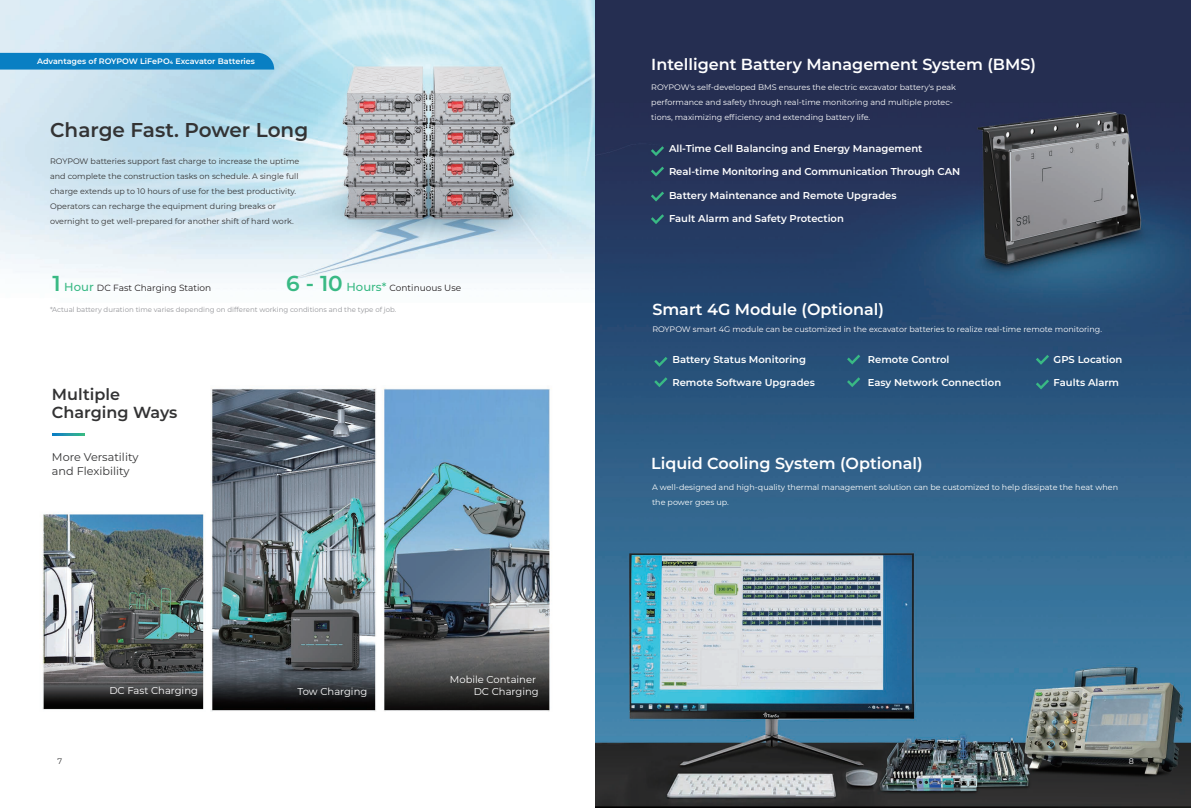
<style>
.page{position:relative;width:1191px;height:808px;background:#fff}
.page>*{position:absolute;margin:0;border:0;box-sizing:border-box;transform-origin:0 0}
.t1{font:600 20px "Montserrat";color:#333334}
.t2{font:600 16px "Montserrat";color:#fff}
.t3{font:600 16px/18.1px "Montserrat";color:#333334}
.t4{font:11.2px/14px "Montserrat";color:#333334}
.t5{font:600 10px "Montserrat";color:#fff}
.t6{font:10px "Montserrat";color:#fff}
.t7{font:9px "Montserrat";color:#231f20}
.t8{font:8px/15px "Montserrat";color:#fff}
.t9{font:8px/15px "Montserrat";color:#333334}
.t10{font:600 8px "Montserrat";color:#fff}
.t11{font:7px "Montserrat";color:#939498}
.s1{font-weight:600;font-size:21.6px;color:#39b984}
.s2{font-weight:500;font-size:11.6px;color:#39b984}
</style>
<div class="page">
<img style="left:0;top:0;width:1191px;height:808px">
<svg style="left:654px;top:357px;width:13px;height:10px"></svg>
<svg style="left:654px;top:377px;width:13px;height:10px"></svg>
<svg style="left:1035px;top:380px;width:14px;height:9px"></svg>
<svg style="left:847px;top:355px;width:13px;height:9px"></svg>
<svg style="left:847px;top:377px;width:13px;height:10px"></svg>
<svg style="left:1035px;top:355px;width:14px;height:10px"></svg>
<svg style="left:52px;top:433px;width:32px;height:2px"></svg>
<svg style="left:651px;top:146px;width:13px;height:10px"></svg>
<svg style="left:651px;top:167px;width:13px;height:10px"></svg>
<svg style="left:651px;top:192px;width:13px;height:9px"></svg>
<svg style="left:651px;top:214px;width:13px;height:10px"></svg>
<svg style="left:0;top:53px;width:274px;height:17px;background:#0f82c4"></svg>
<p class="t10" style="left:37px;top:56px;width:219px">Advantages of ROYPOW LiFePO4 Excavator Batteries</p>
<h1 class="t1" style="left:50px;top:116px;width:260px">Charge Fast. Power Long</h1>
<p class="t9" style="left:50px;top:153px;width:251px">ROYPOW batteries support fast charge to increase the uptime and complete the construction tasks on schedule. A single full charge extends up to 10 hours of use for the best productivity.<br>Operators can recharge the equipment during breaks or overnight to get well-prepared for another shift of hard work.</p>
<p class="t7" style="left:52px;top:282px;width:160px"><span class="s1">1</span> <span class="s2">Hour</span> DC Fast Charging Station</p>
<p class="t7" style="left:286px;top:281px;width:177px"><span class="s1">6 - 10</span> <span class="s2">Hours*</span> Continuous Use</p>
<p class="t11" style="left:50px;top:304px;width:348px">*Actual battery duration time varies depending on different working conditions and the type of job.</p>
<h2 class="t3" style="left:52px;top:385px;width:127px">Multiple<br>Charging Ways</h2>
<h3 class="t4" style="left:52px;top:450px;width:88px">More Versatility and Flexibility</h3>
<p class="t6" style="left:109px;top:684px;width:90px">DC Fast Charging</p>
<p class="t6" style="left:450px;top:673px;width:88px">Mobile Container</p>
<p class="t6" style="left:298px;top:685px;width:71px">Tow Charging</p>
<p class="t6" style="left:474px;top:685px;width:67px">DC Charging</p>
<h2 class="t2" style="left:651px;top:53px;width:386px">Intelligent Battery Management System (BMS)</h2>
<p class="t8" style="left:651px;top:79px;width:306px">ROYPOW's self-developed BMS ensures the electric excavator battery's peak performance and safety through real-time monitoring and multiple protec&shy;tions, maximizing efficiency and extending battery life.</p>
<p class="t5" style="left:669px;top:141px;width:255px">All-Time Cell Balancing and Energy Management</p>
<p class="t5" style="left:669px;top:165px;width:293px">Real-time Monitoring and Communication Through CAN</p>
<p class="t5" style="left:669px;top:188px;width:229px">Battery Maintenance and Remote Upgrades</p>
<p class="t5" style="left:669px;top:211px;width:176px">Fault Alarm and Safety Protection</p>
<h2 class="t2" style="left:652px;top:298px;width:233px">Smart 4G Module (Optional)</h2>
<p class="t5" style="left:672px;top:352px;width:135px">Battery Status Monitoring</p>
<p class="t5" style="left:672px;top:375px;width:144px">Remote Software Upgrades</p>
<p class="t8" style="left:652px;top:322px;width:451px">ROYPOW smart 4G module can be customized in the excavator batteries to realize real-time remote monitoring.</p>
<p class="t5" style="left:867px;top:352px;width:83px">Remote Control</p>
<p class="t5" style="left:867px;top:375px;width:135px">Easy Network Connection</p>
<p class="t5" style="left:1053px;top:352px;width:70px">GPS Location</p>
<p class="t5" style="left:1053px;top:376px;width:67px">Faults Alarm</p>
<h2 class="t2" style="left:651px;top:452px;width:273px">Liquid Cooling System (Optional)</h2>
<p class="t8" style="left:652px;top:479px;width:467px">A well-designed and high-quality thermal management solution can be customized to help dissipate the heat when the power goes up.</p>
<p class="t9" style="left:57px;top:753px;width:6px">7</p>
<p class="t8" style="left:1128px;top:753px;width:7px">8</p>
</div>
